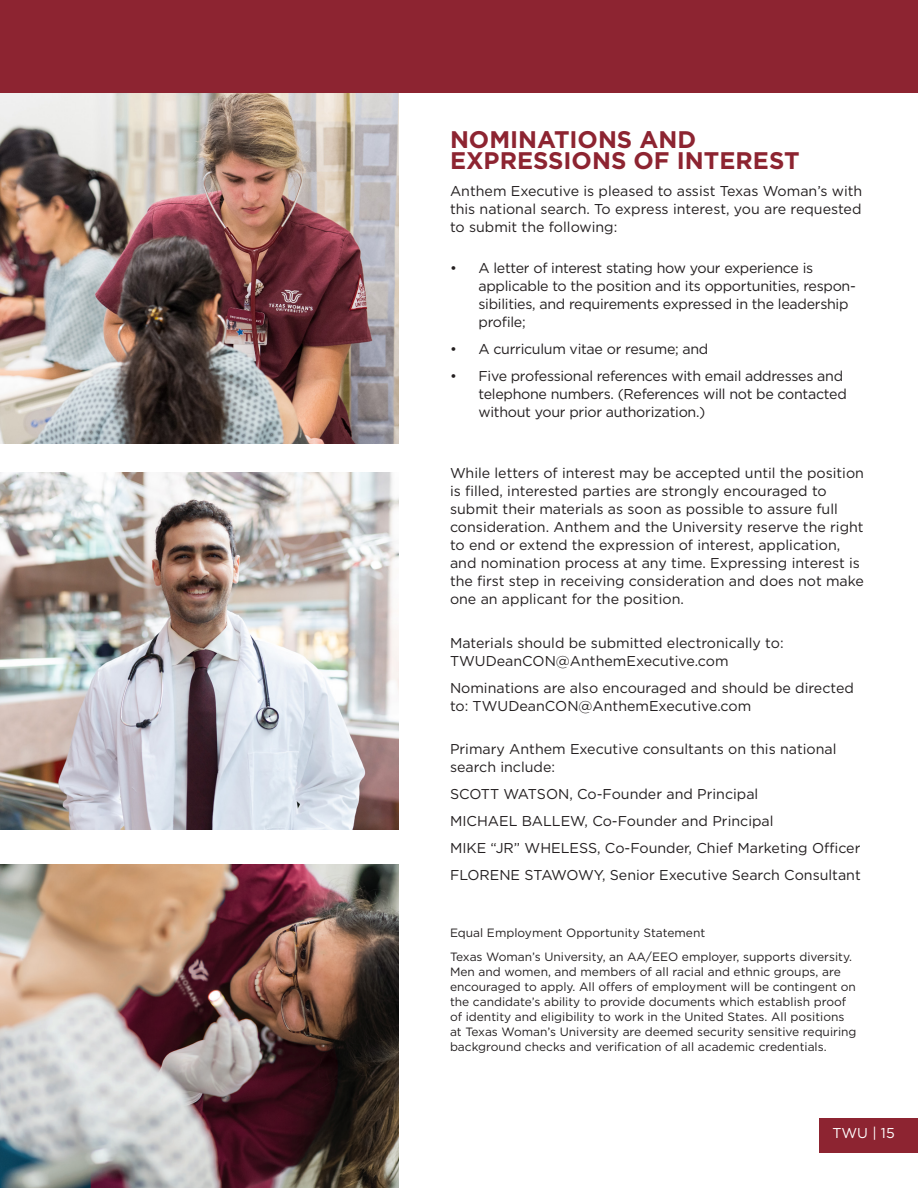
<style>
.page{position:relative;width:918px;height:1188px;background:#fff}
.page>*{position:absolute;margin:0;border:0;box-sizing:border-box;transform-origin:0 0}
.Heading{font:700 24px/21px "Gotham";color:#8d2431}
.t1{font:14.25px/18px "Gotham";color:#231f20}
.t2{font:14.25px/18px "Gotham";letter-spacing:-.02em;color:#231f20}
.t3{font:14.25px "Gotham";color:#fff}
.t4{font:12px/15px "Gotham";color:#231f20}
</style>
<div class="page">
<img style="left:0;top:865px;width:399px;height:323px">
<img style="left:0;top:472px;width:399px;height:357px">
<img style="left:0;top:93px;width:399px;height:351px">
<div style="left:0;top:0;width:918px;height:93px;background:#8d2431"></div>
<div style="left:820px;top:1118px;width:98px;height:34px;background:#8d2431"></div>
<p class="Heading" style="left:450px;top:129px;width:351px">NOMINATIONS AND<br>EXPRESSIONS OF INTEREST</p>
<p class="t1" style="left:450px;top:182px;width:414px;text-align:justify">Anthem Executive is pleased to assist Texas Woman’s with this national search. To express interest, you are requested to submit the following:</p>
<p class="t2" style="left:478px;top:258px;width:379px;text-indent:-28px">• A letter of interest stating how your experience is applicable to the position and its opportunities, respon&shy;sibilities, and requirements expressed in the leadership profile;</p>
<p class="t2" style="left:450px;top:339px;width:260px">• A curriculum vitae or resume; and</p>
<p class="t2" style="left:478px;top:366px;width:370px;text-indent:-28px">• Five professional references with email addresses and telephone numbers. (References will not be contacted without your prior authorization.)</p>
<p class="t1" style="left:450px;top:464px;width:416px">While letters of interest may be accepted until the position is filled, interested parties are strongly encouraged to submit their materials as soon as possible to assure full consideration. Anthem and the University reserve the right to end or extend the expression of interest, application, and nomination process at any time. Expressing interest is the first step in receiving consideration and does not make one an applicant for the position.</p>
<p class="t1" style="left:450px;top:633px;width:335px">Materials should be submitted electronically to:<br>TWUDeanCON@AnthemExecutive.com</p>
<p class="t1" style="left:450px;top:678px;width:405px">Nominations are also encouraged and should be directed to: TWUDeanCON@AnthemExecutive.com</p>
<p class="t1" style="left:450px;top:740px;width:388px">Primary Anthem Executive consultants on this national search include:</p>
<p class="t1" style="left:450px;top:785px;width:310px">SCOTT WATSON, Co-Founder and Principal</p>
<p class="t1" style="left:450px;top:812px;width:325px">MICHAEL BALLEW, Co-Founder and Principal</p>
<p class="t1" style="left:450px;top:839px;width:412px">MIKE “JR” WHELESS, Co-Founder, Chief Marketing Officer</p>
<p class="t1" style="left:450px;top:866px;width:412px">FLORENE STAWOWY, Senior Executive Search Consultant</p>
<p class="t4" style="left:450px;top:925px;width:257px">Equal Employment Opportunity Statement</p>
<p class="t4" style="left:450px;top:949px;width:408px">Texas Woman’s University, an AA/EEO employer, supports diversity.<br>Men and women, and members of all racial and ethnic groups, are encouraged to apply. All offers of employment will be contingent on the candidate’s ability to provide documents which establish proof of identity and eligibility to work in the United States. All positions at Texas Woman’s University are deemed security sensitive requiring background checks and verification of all academic credentials.</p>
<p class="t3" style="left:832px;top:1124px;width:64px">TWU | 15</p>
</div>
